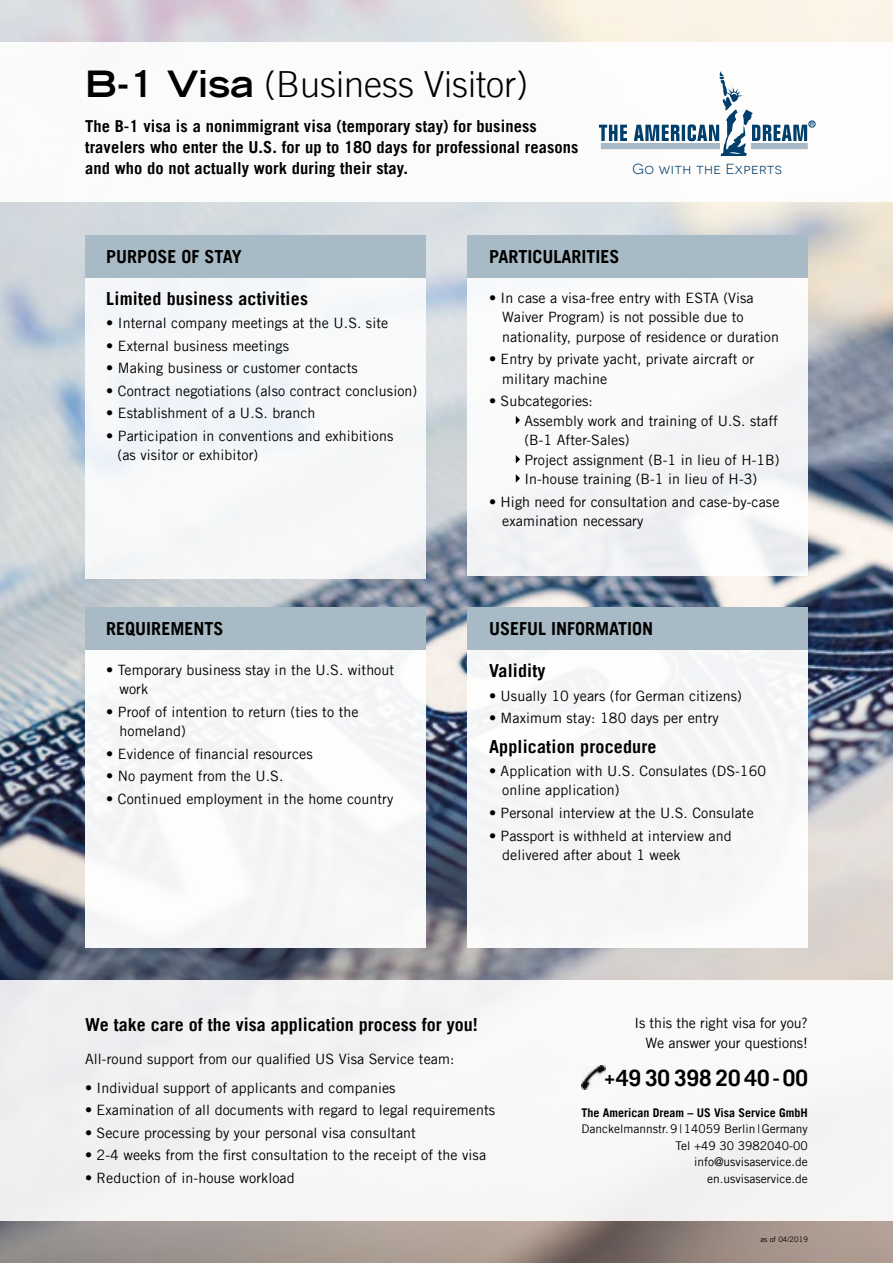
<style>
.page{position:relative;width:893px;height:1263px;background:#fff}
.page>*{position:absolute;margin:0;border:0;box-sizing:border-box;transform-origin:0 0}
.t1{font:300 36px "Trade Gothic LT";color:#000}
.t2{font:700 22.5px "Trade Gothic LT";color:#000}
.t3{font:700 18px "Trade Gothic LT";color:#000}
.t4{font:700 16.5px/21px "Trade Gothic LT";letter-spacing:.005em;color:#000}
.t5{font:14.55px "Novecentosanswide";letter-spacing:.03em;color:#003e6c}
.t6{font:14.25px/19.5px "Trade Gothic LT";letter-spacing:.005em;color:#000}
.t7{font:12px/16.5px "Trade Gothic LT";color:#000;text-align:right}
.t8{font:700 12px "Trade Gothic LT";color:#000}
.t9{font:7.5px "Trade Gothic LT";color:#000}
.s1{font-weight:700;font-stretch:expanded}
.s2{font-size:16.5px}
</style>
<div class="page">
<img style="left:0;top:0;width:893px;height:1263px">
<div style="left:0;top:980px;width:893px;height:240px;background:#f6f5f5"></div>
<div style="left:0;top:43px;width:893px;height:159px;background:#fff"></div>
<div style="left:601px;top:144px;width:118px;height:5px;background:#a8bac5"></div>
<div style="left:601px;top:143px;width:119px;height:6px;border:1px solid #a8bac5"></div>
<svg style="left:599px;top:125px;width:28px;height:16px"></svg>
<svg style="left:634px;top:125px;width:46px;height:16px"></svg>
<hr style="left:682px;top:125px;width:3px;height:16px;background:#003e6c">
<svg style="left:688px;top:71px;width:127px;height:85px"></svg>
<div style="left:85px;top:607px;width:340px;height:340px;background:#f6f7f8"></div>
<div style="left:85px;top:607px;width:340px;height:42px;background:#a8bac5"></div>
<div style="left:468px;top:607px;width:340px;height:340px;background:#f5f6f8"></div>
<div style="left:468px;top:607px;width:340px;height:42px;background:#a8bac5"></div>
<div style="left:85px;top:238px;width:340px;height:340px;background:#f6f7f9"></div>
<div style="left:85px;top:235px;width:340px;height:42px;background:#a8bac5"></div>
<div style="left:468px;top:235px;width:340px;height:340px;background:#f8f9fa"></div>
<div style="left:468px;top:235px;width:340px;height:42px;background:#a8bac5"></div>
<img style="left:581px;top:1065px;width:24px;height:24px">
<svg style="left:516px;top:416px;width:4px;height:8px"></svg>
<svg style="left:516px;top:455px;width:4px;height:8px"></svg>
<svg style="left:516px;top:474px;width:4px;height:9px"></svg>
<h1 class="t1" style="left:85px;top:63px;width:444px"><span class="s1">B-1 Visa</span> (Business Visitor)</h1>
<p class="t4" style="left:85px;top:115px;width:495px">The B-1 visa is a nonimmigrant visa (temporary stay) for business travelers who enter the U.S. for up to 180 days for professional reasons and who do not actually work during their stay.</p>
<p class="t5" style="left:632px;top:160px;width:151px">Go with the Experts</p>
<p class="t3" style="left:106px;top:245px;width:137px">PURPOSE OF STAY</p>
<p class="t3" style="left:489px;top:245px;width:132px">PARTICULARITIES</p>
<p class="t3" style="left:106px;top:288px;width:203px">Limited business activities</p>
<p class="t6" style="left:106px;top:313px;width:284px">• Internal company meetings at the U.S. site</p>
<p class="t6" style="left:106px;top:336px;width:184px">• External business meetings</p>
<p class="t6" style="left:106px;top:358px;width:253px">• Making business or customer contacts</p>
<p class="t6" style="left:106px;top:381px;width:313px">• Contract negotiations (also contract conclusion)</p>
<p class="t6" style="left:106px;top:403px;width:211px">• Establishment of a U.S. branch</p>
<p class="t6" style="left:118px;top:426px;width:277px;text-indent:-11px">• Participation in conventions and exhibitions (as visitor or exhibitor)</p>
<p class="t6" style="left:502px;top:288px;width:278px;text-indent:-13px">• In case a visa-free entry with ESTA (Visa<br>Waiver Program) is not possible due to nationality, purpose of residence or duration</p>
<p class="t6" style="left:502px;top:349px;width:253px;text-indent:-13px">• Entry by private yacht, private aircraft or military machine</p>
<p class="t6" style="left:524px;top:391px;width:257px;text-indent:-35px">• Subcategories:<br>Assembly work and training of U.S. staff (B-1 After-Sales)<br>Project assignment (B-1 in lieu of H-1B)<br>In-house training (B-1 in lieu of H-3)</p>
<p class="t6" style="left:502px;top:492px;width:279px;text-indent:-13px">• High need for consultation and case-by-case examination necessary</p>
<p class="t3" style="left:106px;top:617px;width:119px">REQUIREMENTS</p>
<p class="t3" style="left:489px;top:617px;width:166px">USEFUL INFORMATION</p>
<p class="t6" style="left:120px;top:660px;width:276px;text-indent:-13px">• Temporary business stay in the U.S. without work</p>
<p class="t6" style="left:120px;top:702px;width:241px;text-indent:-13px">• Proof of intention to return (ties to the homeland)</p>
<p class="t6" style="left:106px;top:744px;width:208px">• Evidence of financial resources</p>
<p class="t6" style="left:106px;top:766px;width:179px">• No payment from the U.S.</p>
<p class="t6" style="left:106px;top:789px;width:289px">• Continued employment in the home country</p>
<p class="t3" style="left:489px;top:660px;width:58px">Validity</p>
<p class="t6" style="left:489px;top:685px;width:254px">• Usually 10 years (for German citizens)</p>
<p class="t6" style="left:489px;top:708px;width:231px">• Maximum stay: 180 days per entry</p>
<p class="t3" style="left:489px;top:735px;width:169px">Application procedure</p>
<p class="t6" style="left:502px;top:761px;width:265px;text-indent:-13px">• Application with U.S. Consulates (DS-160 online application)</p>
<p class="t6" style="left:489px;top:803px;width:266px">• Personal interview at the U.S. Consulate</p>
<p class="t6" style="left:502px;top:825px;width:231px;text-indent:-13px">• Passport is withheld at interview and delivered after about 1 week</p>
<p class="t3" style="left:85px;top:1013px;width:394px">We take care of the visa application process for you!</p>
<p class="t6" style="left:85px;top:1049px;width:371px">All-round support from our qualified US Visa Service team:</p>
<p class="t6" style="left:85px;top:1078px;width:312px">• Individual support of applicants and companies</p>
<p class="t6" style="left:85px;top:1100px;width:412px">• Examination of all documents with regard to legal requirements</p>
<p class="t6" style="left:85px;top:1123px;width:332px">• Secure processing by your personal visa consultant</p>
<p class="t6" style="left:85px;top:1145px;width:403px">• 2-4 weeks from the first consultation to the receipt of the visa</p>
<p class="t6" style="left:85px;top:1168px;width:211px">• Reduction of in-house workload</p>
<p class="t6" style="left:634px;top:1013px;width:175px;text-align:right">Is this the right visa for you?<br>We answer your questions!</p>
<h2 class="t2" style="left:605px;top:1064px;width:205px"><span class="s2">+</span> 49 30 398 20 40 - 00</h2>
<p class="t8" style="left:581px;top:1105px;width:228px">The American Dream – US Visa Service GmbH</p>
<p class="t7" style="left:581px;top:1120px;width:228px">Danckelmannstr. 9 | 14059 Berlin | Germany<br>Tel +49 30 3982040-00 info@usvisaservice.de<br>en.usvisaservice.de</p>
<p class="t9" style="left:760px;top:1234px;width:49px">as of 04/2019</p>
</div>
